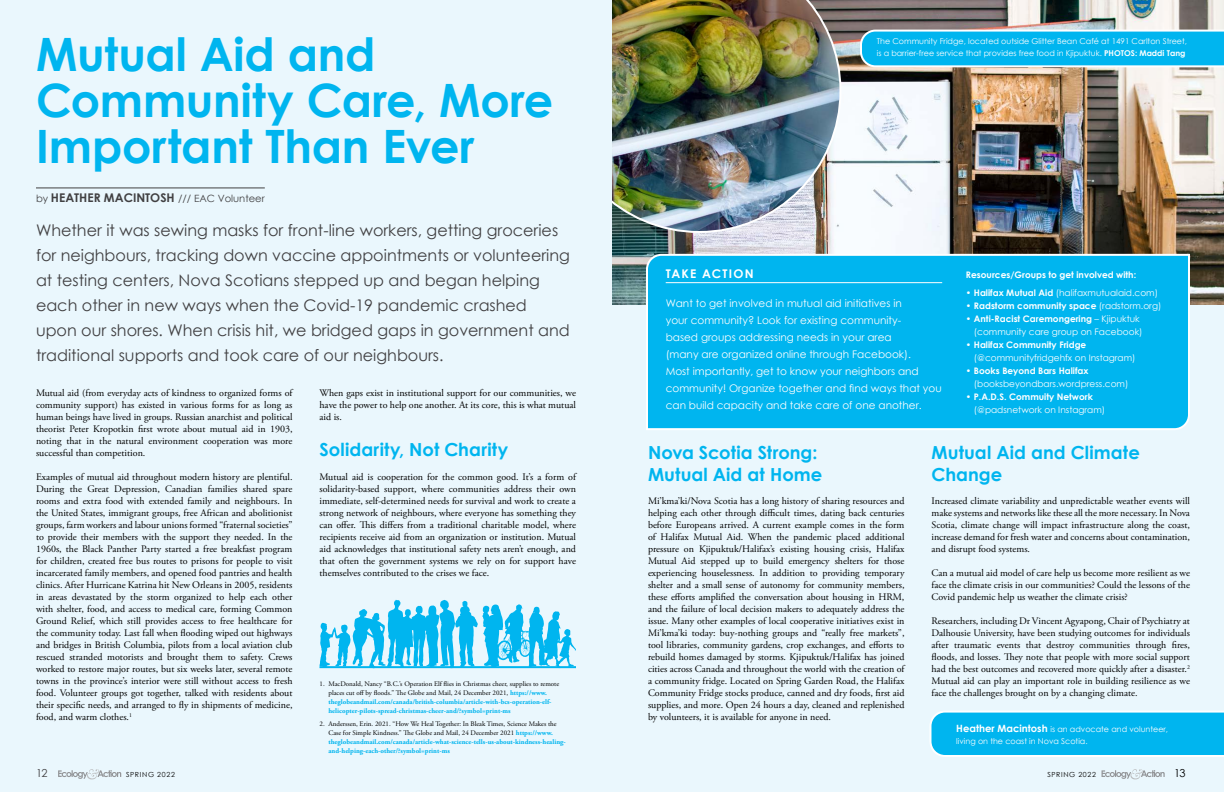
<style>
.page{position:relative;width:1224px;height:792px;background:#fff}
.page>*{position:absolute;margin:0;border:0;box-sizing:border-box;transform-origin:0 0}
.t1{font:700 46px/46px "Century Gothic";letter-spacing:-.005em;color:#00b5ef}
.t2{font:700 18px/22px "Century Gothic";letter-spacing:.005em;color:#00b5ef}
.t3{font:16px/25px "Century Gothic";color:#414042}
.t4{font:700 12px "Century Gothic";letter-spacing:.1em;color:#fff}
.t5{font:11px "Century Gothic";color:#414042}
.t6{font:11px "Century Gothic";color:#000}
.t7{font:10.5px/17px "Century Gothic";color:#fff}
.t8{font:10px/12px "Adobe Garamond Pro";color:#000;text-align:justify}
.t9{font:10px "Century Gothic";color:#414042}
.t10{font:9px/13px "Century Gothic";color:#fff}
.t11{font:700 9px "Century Gothic";color:#fff}
.t12{font:8px/12px "Century Gothic";color:#fff}
.t13{font:700 7px/9px "Adobe Garamond Pro";color:#00b5ef}
.t14{font:7px "Century Gothic";letter-spacing:.1em;color:#000}
.s1{font-weight:700;font-size:12px}
.s2{font-weight:400;color:#000}
.s3{font-weight:700}
.s4{font-weight:400}
.s5{font-weight:700;font-size:10px}
</style>
<div class="page">
<div style="left:612px;top:0;width:612px;height:792px;background:#eaf7fd"></div>
<img style="left:612px;top:0;width:612px;height:305px">
<img style="left:612px;top:0;width:229px;height:233px">
<div style="left:0;top:0;width:612px;height:792px;background:#eaf7fd"></div>
<svg style="left:319px;top:600px;width:257px;height:68px"></svg>
<svg style="left:58px;top:769px;width:63px;height:10px"></svg>
<svg style="left:1102px;top:769px;width:63px;height:10px"></svg>
<hr style="left:36px;top:188px;width:229px;height:1px;background:#414042">
<svg style="left:930px;top:711px;width:294px;height:46px;background:#17bbf0"></svg>
<hr style="left:320px;top:666px;width:256px;height:2px;background:#00b5ef">
<div style="left:645px;top:253px;width:546px;height:177px;background:#00b5ef"></div>
<hr style="left:666px;top:282px;width:276px;height:1px;background:#fff">
<svg style="left:859px;top:29px;width:365px;height:39px;background:#22bbed"></svg>
<h1 class="t1" style="left:36px;top:30px;width:519px">Mutual Aid and<br>Community Care, More<br>Important Than Ever</h1>
<p class="t9" style="left:36px;top:191px;width:230px">by <span class="s1">HEATHER MACINTOSH</span> /// EAC Volunteer</p>
<p class="t3" style="left:36px;top:217px;width:535px">Whether it was sewing masks for front-line workers, getting groceries for neighbours, tracking down vaccine appointments or volunteering at testing centers, Nova Scotians stepped up and began helping each other in new ways when the Covid-19 pandemic crashed upon our shores. When crisis hit, we bridged gaps in government and traditional supports and took care of our neighbours.</p>
<p class="t8" style="left:36px;top:387px;width:258px">Mutual aid (from everyday acts of kindness to organized forms of community support) has existed in various forms for as long as human beings have lived in groups. Russian anarchist and political theorist Peter Kropotkin first wrote about mutual aid in 1903, noting that in the natural environment cooperation was more successful than competition.</p>
<p class="t8" style="left:36px;top:471px;width:258px">Examples of mutual aid throughout modern history are plentiful.<br>During the Great Depression, Canadian families shared spare rooms and extra food with extended family and neighbours. In the United States, immigrant groups, free African and abolitionist groups, farm workers and labour unions formed “fraternal societies” to provide their members with the support they needed. In the 1960s, the Black Panther Party started a free breakfast program for children, created free bus routes to prisons for people to visit incarcerated family members, and opened food pantries and health clinics. After Hurricane Katrina hit New Orleans in 2005, residents in areas devastated by the storm organized to help each other with shelter, food, and access to medical care, forming Common Ground Relief, which still provides access to free healthcare for the community today. Last fall when flooding wiped out highways and bridges in British Columbia, pilots from a local aviation club rescued stranded motorists and brought them to safety. Crews worked to restore major routes, but six weeks later, several remote towns in the province’s interior were still without access to fresh food. Volunteer groups got together, talked with residents about their specific needs, and arranged to fly in shipments of medicine, food, and warm clothes.<sup>1</sup></p>
<p class="t8" style="left:320px;top:387px;width:258px">When gaps exist in institutional support for our communities, we have the power to help one another. At its core, this is what mutual aid is.</p>
<h2 class="t2" style="left:320px;top:439px;width:190px">Solidarity, Not Charity</h2>
<p class="t8" style="left:320px;top:471px;width:258px">Mutual aid is cooperation for the common good. It’s a form of solidarity-based support, where communities address their own immediate, self-determined needs for survival and work to create a strong network of neighbours, where everyone has something they can offer. This differs from a traditional charitable model, where recipients receive aid from an organization or institution. Mutual aid acknowledges that institutional safety nets aren’t enough, and that often the government systems we rely on for support have themselves contributed to the crises we face.</p>
<p class="t13" style="left:329px;top:679px;width:232px;text-indent:-9px"><span class="s2">1. MacDonald, Nancy “B.C.’s Operation Elf flies in Christmas cheer, supplies to remote places cut off by floods.” The Globe and Mail, 24 December 2021,</span> https://www. theglobeandmail.com/canada/british-columbia/article-with-bcs-operation-elf&shy;helicopter-pilots-spread-christmas-cheer-and/?symbol=print-ms</p>
<p class="t13" style="left:329px;top:720px;width:239px;text-indent:-9px"><span class="s2">2. Anderssen, Erin. 2021. “How We Heal Together: In Bleak Times, Science Makes the Case for Simple Kindness.” The Globe and Mail, 24 December 2021</span> https://www. theglobeandmail.com/canada/article-what-science-tells-us-about-kindness-healing&shy;and-helping-each-other/?symbol=print-ms</p>
<p class="t12" style="left:877px;top:35px;width:312px">The Community Fridge, located outside Glitter Bean Café at 1491 Carlton Street, is a barrier-free service that provides free food in Kjipuktuk. <span class="s3">PHOTOS: Maddi Tang</span></p>
<p class="t4" style="left:666px;top:266px;width:90px">TAKE ACTION</p>
<p class="t7" style="left:666px;top:294px;width:278px">Want to get involved in mutual aid initiatives in<br>your community? Look for existing community-<br>based groups addressing needs in your area<br>(many are organized online through Facebook).<br>Most importantly, get to know your neighbors and community! Organize together and find ways that you can build capacity and take care of one another.</p>
<p class="t11" style="left:966px;top:269px;width:172px">Resources/Groups to get involved with:</p>
<p class="t10" style="left:966px;top:286px;width:194px">• <span class="s3">Halifax Mutual Aid</span> (halifaxmutualaid.com)</p>
<p class="t11" style="left:966px;top:300px;width:197px"><span class="s4">•</span> Radstorm community space <span class="s4">(radstorm.org)</span></p>
<p class="t10" style="left:974px;top:312px;width:170px;text-indent:-8px">• <span class="s3">Anti-Racist Caremongering</span> – Kjipuktuk (community care group on Facebook)</p>
<p class="t10" style="left:974px;top:338px;width:163px;text-indent:-8px">• <span class="s3">Halifax Community Fridge </span>(@communityfridgehfx on Instagram)</p>
<p class="t10" style="left:974px;top:364px;width:156px;text-indent:-8px">• <span class="s3">Books Beyond Bars Halifax </span>(booksbeyondbars.wordpress.com)</p>
<p class="t10" style="left:974px;top:390px;width:133px;text-indent:-8px">• <span class="s3">P.A.D.S. Commuity Network </span>(@padsnetwork on Instagram)</p>
<h2 class="t2" style="left:648px;top:442px;width:176px">Nova Scotia Strong:<br>Mutual Aid at Home</h2>
<p class="t8" style="left:648px;top:495px;width:258px">Mi’kma’ki/Nova Scotia has a long history of sharing resources and helping each other through difficult times, dating back centuries before Europeans arrived. A current example comes in the form of Halifax Mutual Aid. When the pandemic placed additional pressure on Kjipuktuk/Halifax’s existing housing crisis, Halifax Mutual Aid stepped up to build emergency shelters for those experiencing houselessness. In addition to providing temporary shelter and a small sense of autonomy for community members, these efforts amplified the conversation about housing in HRM, and the failure of local decision makers to adequately address the issue. Many other examples of local cooperative initiatives exist in Mi’kma’ki today: buy-nothing groups and “really free markets”, tool libraries, community gardens, crop exchanges, and efforts to rebuild homes damaged by storms. Kjipuktuk/Halifax has joined cities across Canada and throughout the world with the creation of a community fridge. Located on Spring Garden Road, the Halifax Community Fridge stocks produce, canned and dry foods, first aid supplies, and more. Open 24 hours a day, cleaned and replenished by volunteers, it is available for anyone in need.</p>
<h2 class="t2" style="left:932px;top:442px;width:210px">Mutual Aid and Climate<br>Change</h2>
<p class="t8" style="left:932px;top:495px;width:260px">Increased climate variability and unpredictable weather events will make systems and networks like these all the more necessary. In Nova Scotia, climate change will impact infrastructure along the coast, increase demand for fresh water and concerns about contamination, and disrupt food systems.</p>
<p class="t8" style="left:932px;top:567px;width:260px">Can a mutual aid model of care help us become more resilient as we face the climate crisis in our communities? Could the lessons of the Covid pandemic help us weather the climate crisis?</p>
<p class="t8" style="left:932px;top:615px;width:260px">Researchers, including Dr Vincent Agyapong, Chair of Psychiatry at Dalhousie University, have been studying outcomes for individuals after traumatic events that destroy communities through fires, floods, and losses. They note that people with more social support had the best outcomes and recovered more quickly after a disaster.<sup>2<br></sup>Mutual aid can play an important role in building resilience as we face the challenges brought on by a changing climate.</p>
<p class="t12" style="left:956px;top:723px;width:213px"><span class="s5">Heather Macintosh</span> is an advocate and volunteer, living on the coast in Nova Scotia.</p>
<p class="t5" style="left:36px;top:766px;width:13px">12</p>
<p class="t14" style="left:126px;top:770px;width:50px">SPRING 2022</p>
<p class="t14" style="left:1047px;top:770px;width:50px">SPRING 2022</p>
<p class="t6" style="left:1174px;top:766px;width:13px">13</p>
</div>
